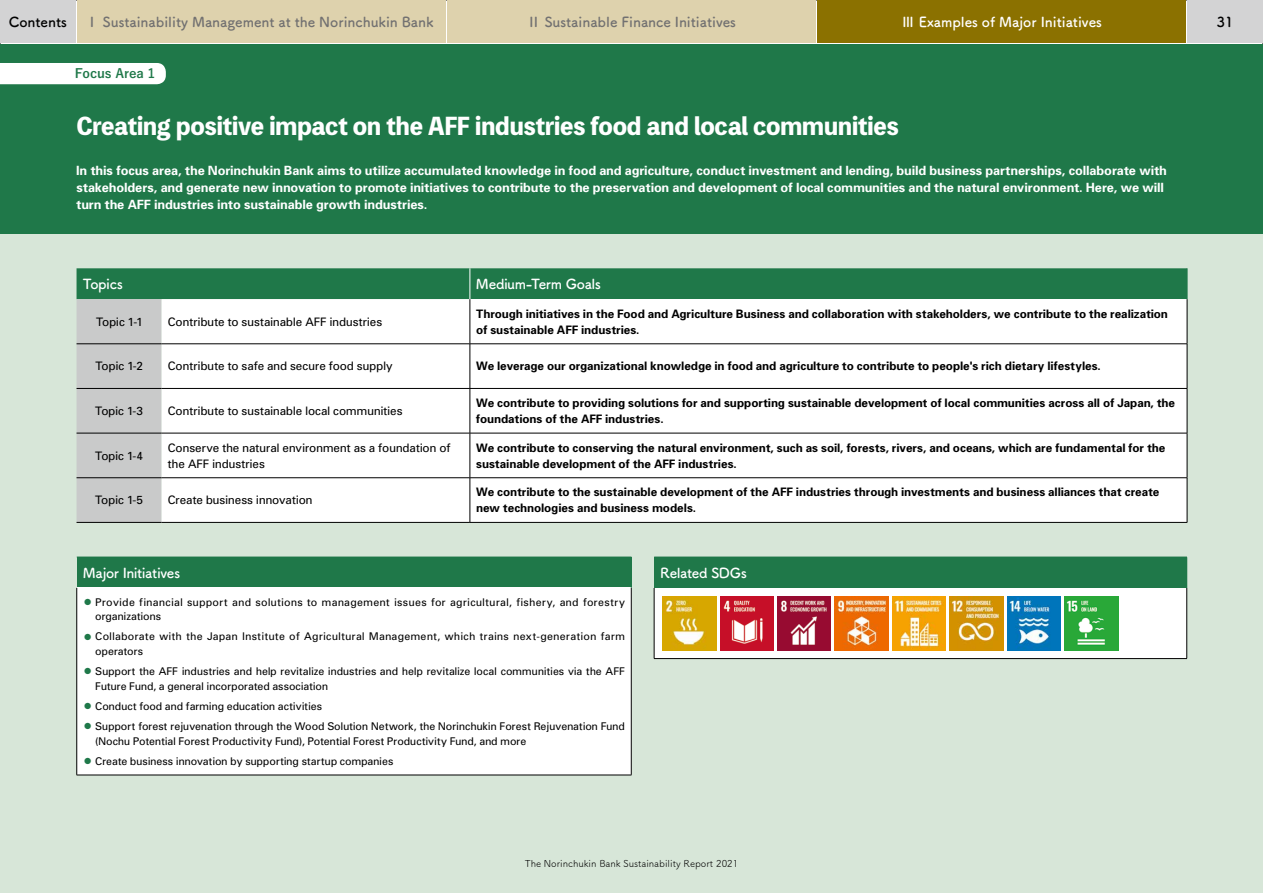
<style>
.page{position:relative;width:1263px;height:893px;background:#fff}
.page>*{position:absolute;margin:0;border:0;box-sizing:border-box;transform-origin:0 0}
.t1{font:800 23.4px "Toppan Bunkyu Midashi Gothic Std N";letter-spacing:-.02em;color:#fff}
.t2{font:13.8px "Tsuku A Rd Gothic Std B";letter-spacing:-.015em;color:#fff}
.t3{font:13.8px "Tsuku A Rd Gothic Std B";color:#727171}
.t4{font:13.8px "Tsuku A Rd Gothic Std B";color:#000}
.t5{font:700 12.75px/17px "Univers";letter-spacing:-.01em;color:#fff}
.t6{font:700 12.75px "Yu Go";color:#1f7849}
.t7{font:700 11.7px/15.9px "Univers";letter-spacing:-.005em;color:#000}
.t8{font:11.7px/15.9px "Univers";letter-spacing:-.02em;color:#000}
.t9{font:10.65px/20px "Univers";letter-spacing:-.005em;color:#000}
.t10{font:10.65px/14.9px "Univers";letter-spacing:.015em;color:#000}
.t11{font:9.6px "Tsuku A Rd Gothic Std R";color:#000}
.s1{font-family:"Yu Go";font-weight:500;color:#1f7849}
</style>
<div class="page">
<div style="left:0;top:147px;width:1263px;height:746px;background:#d7e6d8"></div>
<div style="left:1187px;top:0;width:76px;height:43px;background:#d3d3d4"></div>
<div style="left:0;top:0;width:76px;height:43px;background:#d3d3d4"></div>
<div style="left:77px;top:0;width:369px;height:43px;background:#ded2ad"></div>
<div style="left:447px;top:0;width:369px;height:43px;background:#ded2ad"></div>
<div style="left:817px;top:0;width:368px;height:43px;background:#8b7100"></div>
<div style="left:0;top:44px;width:1263px;height:190px;background:#1f7849"></div>
<div style="left:0;top:63px;width:166px;height:21px;background:#fff"></div>
<svg style="left:77px;top:268px;width:1110px;height:254px"></svg>
<div style="left:162px;top:299px;width:1025px;height:223px;background:#fff"></div>
<div style="left:470px;top:299px;width:717px;height:45px;background:#fff"></div>
<div style="left:470px;top:344px;width:717px;height:44px;background:#fff"></div>
<hr style="left:162px;top:344px;width:308px;height:1px;background:#000">
<hr style="left:162px;top:388px;width:308px;height:1px;background:#000">
<hr style="left:162px;top:433px;width:308px;height:1px;background:#000">
<hr style="left:162px;top:477px;width:308px;height:1px;background:#000">
<hr style="left:162px;top:522px;width:308px;height:1px;background:#000">
<hr style="left:470px;top:344px;width:717px;height:1px;background:#000">
<hr style="left:470px;top:388px;width:717px;height:1px;background:#000">
<hr style="left:470px;top:433px;width:717px;height:1px;background:#000">
<hr style="left:470px;top:477px;width:717px;height:1px;background:#000">
<hr style="left:470px;top:522px;width:717px;height:1px;background:#000">
<hr style="left:1187px;top:299px;width:1px;height:45px;background:#000">
<hr style="left:1187px;top:344px;width:1px;height:44px;background:#000">
<hr style="left:1187px;top:389px;width:1px;height:44px;background:#000">
<hr style="left:1187px;top:433px;width:1px;height:44px;background:#000">
<hr style="left:1187px;top:478px;width:1px;height:44px;background:#000">
<hr style="left:77px;top:344px;width:85px;height:1px;background:#000">
<hr style="left:77px;top:388px;width:85px;height:1px;background:#000">
<hr style="left:77px;top:433px;width:85px;height:1px;background:#000">
<hr style="left:77px;top:477px;width:85px;height:1px;background:#000">
<hr style="left:77px;top:522px;width:85px;height:1px;background:#000">
<hr style="left:470px;top:268px;width:1px;height:31px;background:#fff">
<hr style="left:470px;top:299px;width:1px;height:45px;background:#000">
<hr style="left:470px;top:344px;width:1px;height:44px;background:#000">
<hr style="left:470px;top:389px;width:1px;height:44px;background:#000">
<hr style="left:470px;top:433px;width:1px;height:44px;background:#000">
<hr style="left:470px;top:478px;width:1px;height:44px;background:#000">
<hr style="left:1187px;top:268px;width:1px;height:31px;background:#1f7849">
<div style="left:77px;top:557px;width:554px;height:31px;background:#1f7849"></div>
<div style="left:77px;top:588px;width:554px;height:187px;background:#fff"></div>
<hr style="left:76px;top:588px;width:1px;height:187px;background:#000">
<hr style="left:631px;top:588px;width:1px;height:187px;background:#000">
<hr style="left:77px;top:775px;width:554px;height:1px;background:#000">
<hr style="left:631px;top:557px;width:1px;height:31px;background:#1f7849">
<div style="left:654px;top:557px;width:533px;height:31px;background:#1f7849"></div>
<div style="left:654px;top:588px;width:533px;height:71px;background:#fff"></div>
<hr style="left:654px;top:588px;width:1px;height:70px;background:#000">
<hr style="left:1186px;top:588px;width:1px;height:70px;background:#000">
<hr style="left:654px;top:658px;width:533px;height:1px;background:#000">
<img style="left:663px;top:596px;width:53px;height:54px">
<img style="left:720px;top:596px;width:53px;height:54px">
<img style="left:777px;top:596px;width:54px;height:54px">
<img style="left:835px;top:596px;width:53px;height:54px">
<img style="left:892px;top:596px;width:54px;height:54px">
<img style="left:950px;top:596px;width:53px;height:54px">
<img style="left:1007px;top:596px;width:54px;height:54px">
<img style="left:1065px;top:596px;width:53px;height:54px">
<p class="t4" style="left:9px;top:11px;width:60px">Contents</p>
<p class="t3" style="left:85px;top:11px;width:350px">Ⅰ Sustainability Management at the Norinchukin Bank</p>
<p class="t3" style="left:527px;top:11px;width:211px">Ⅱ Sustainable Finance Initiatives</p>
<p class="t4" style="left:1217px;top:11px;width:18px">31</p>
<p class="t2" style="left:901px;top:11px;width:202px">Ⅲ Examples of Major Initiatives</p>
<p class="t6" style="left:75px;top:67px;width:82px">Focus Area 1</p>
<h1 class="t1" style="left:76px;top:108px;width:824px">Creating positive impact on the AFF industries food and local communities</h1>
<p class="t5" style="left:76px;top:161px;width:1092px">In this focus area, the Norinchukin Bank aims to utilize accumulated knowledge in food and agriculture, conduct investment and lending, build business partnerships, collaborate with stakeholders, and generate new innovation to promote initiatives to contribute to the preservation and development of local communities and the natural environment. Here, we will turn the AFF industries into sustainable growth industries.</p>
<p class="t2" style="left:83px;top:273px;width:41px">Topics</p>
<p class="t2" style="left:476px;top:273px;width:126px">Medium-Term Goals</p>
<p class="t8" style="left:96px;top:313px;width:48px">Topic 1-1</p>
<p class="t8" style="left:168px;top:313px;width:216px">Contribute to sustainable AFF industries</p>
<p class="t7" style="left:476px;top:305px;width:693px">Through initiatives in the Food and Agriculture Business and collaboration with stakeholders, we contribute to the realization of sustainable AFF industries.</p>
<p class="t8" style="left:95px;top:358px;width:49px">Topic 1-2</p>
<p class="t8" style="left:168px;top:358px;width:226px">Contribute to safe and secure food supply</p>
<p class="t7" style="left:476px;top:358px;width:626px">We leverage our organizational knowledge in food and agriculture to contribute to people's rich dietary lifestyles.</p>
<p class="t8" style="left:95px;top:403px;width:49px">Topic 1-3</p>
<p class="t8" style="left:168px;top:403px;width:236px">Contribute to sustainable local communities</p>
<p class="t7" style="left:476px;top:394px;width:700px">We contribute to providing solutions for and supporting sustainable development of local communities across all of Japan, the foundations of the AFF industries.</p>
<p class="t8" style="left:95px;top:447px;width:49px">Topic 1-4</p>
<p class="t8" style="left:168px;top:439px;width:284px">Conserve the natural environment as a foundation of the AFF industries</p>
<p class="t7" style="left:476px;top:439px;width:691px">We contribute to conserving the natural environment, such as soil, forests, rivers, and oceans, which are fundamental for the sustainable development of the AFF industries.</p>
<p class="t8" style="left:95px;top:492px;width:49px">Topic 1-5</p>
<p class="t8" style="left:168px;top:492px;width:146px">Create business innovation</p>
<p class="t7" style="left:476px;top:484px;width:685px">We contribute to the sustainable development of the AFF industries through investments and business alliances that create new technologies and business models.</p>
<p class="t2" style="left:83px;top:562px;width:99px">Major Initiatives</p>
<p class="t10" style="left:95px;top:594px;width:531px;text-indent:-13px"><span class="s1">⃝</span> Provide financial support and solutions to management issues for agricultural, fishery, and forestry organizations</p>
<p class="t10" style="left:95px;top:629px;width:531px;text-indent:-13px"><span class="s1">⃝</span> Collaborate with the Japan Institute of Agricultural Management, which trains next-generation farm operators</p>
<p class="t9" style="left:95px;top:664px;width:531px;line-height:14.9px;text-indent:-13px"><span class="s1">⃝</span> Support the AFF industries and help revitalize industries and help revitalize local communities via the AFF<br>Future Fund, a general incorporated association</p>
<p class="t9" style="left:82px;top:696px;width:544px"><span class="s1">⃝</span> Conduct food and farming education activities<br><span class="s1">⃝</span> Support forest rejuvenation through the Wood Solution Network, the Norinchukin Forest Rejuvenation Fund</p>
<p class="t9" style="left:82px;top:731px;width:445px;text-indent:13px">(Nochu Potential Forest Productivity Fund), Potential Forest Productivity Fund, and more <span class="s1">⃝</span> Create business innovation by supporting startup companies</p>
<p class="t2" style="left:660px;top:562px;width:88px">Related SDGs</p>
<p class="t11" style="left:525px;top:856px;width:215px">The Norinchukin Bank Sustainability Report 2021</p>
</div>
